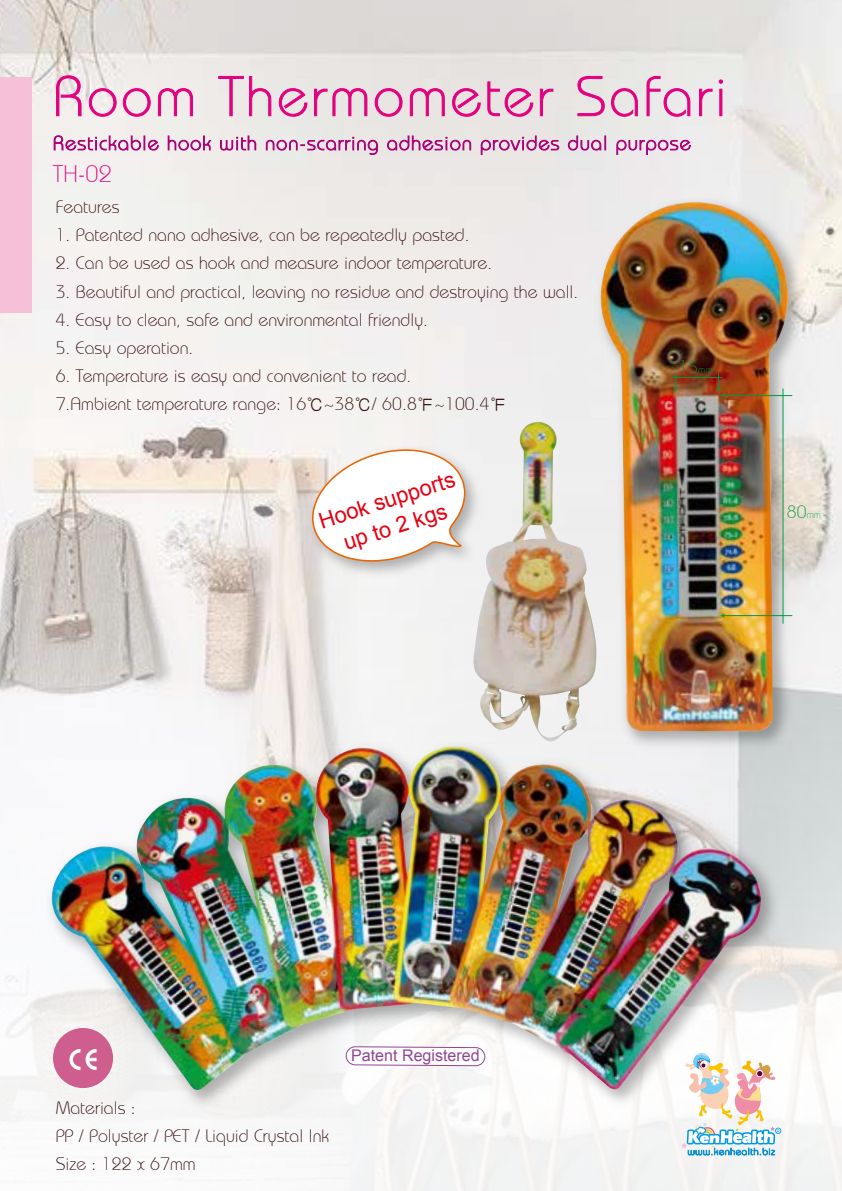
<style>
.page{position:relative;width:842px;height:1191px;background:#fff}
.page>*{position:absolute;margin:0;border:0;box-sizing:border-box;transform-origin:0 0}
.t1{font:300 56px "Brie";letter-spacing:.05em;color:#e4007f}
.t2{font:300 24px "Brie";color:#e4007f}
.t3{font:22px/27.4px "Arial";color:#e60012;text-align:center}
.t4{font:300 18px/28px "Brie";color:#2e0303}
.t5{font:300 18px "Brie";color:#094}
.t6{font:16px "Arial";color:#924495}
.t7{font:5px "Arial";color:#009ae3}
.s1{font-family:"Yen Round";font-weight:500}
.s2{font-size:10px}
</style>
<div class="page">
<img style="left:0;top:0;width:842px;height:1191px">
<img style="left:302px;top:439px;width:170px;height:144px">
<svg style="left:311px;top:448px;width:155px;height:114px"></svg>
<svg style="left:56px;top:75px;width:26px;height:41px"></svg>
<svg style="left:89px;top:88px;width:28px;height:29px"></svg>
<svg style="left:123px;top:88px;width:28px;height:29px"></svg>
<svg style="left:158px;top:88px;width:35px;height:28px"></svg>
<svg style="left:218px;top:76px;width:53px;height:40px;background:#eacad9"></svg>
<svg style="left:279px;top:88px;width:28px;height:29px"></svg>
<svg style="left:314px;top:88px;width:53px;height:28px"></svg>
<svg style="left:375px;top:88px;width:28px;height:29px"></svg>
<svg style="left:410px;top:88px;width:35px;height:28px"></svg>
<svg style="left:452px;top:88px;width:29px;height:29px"></svg>
<svg style="left:487px;top:81px;width:46px;height:36px;background:#e6bad0"></svg>
<svg style="left:540px;top:89px;width:13px;height:27px"></svg>
<svg style="left:577px;top:76px;width:28px;height:40px"></svg>
<svg style="left:611px;top:88px;width:27px;height:29px"></svg>
<svg style="left:646px;top:76px;width:44px;height:41px;background:#e9c5d8"></svg>
<svg style="left:699px;top:89px;width:13px;height:27px"></svg>
<svg style="left:719px;top:79px;width:4px;height:37px"></svg>
<div style="left:0;top:77px;width:32px;height:236px;background:#f6c1d8"></div>
<svg style="left:681px;top:1115px;width:100px;height:40px"></svg>
<svg style="left:54px;top:135px;width:105px;height:16px;background:#dba5c8"></svg>
<svg style="left:168px;top:135px;width:43px;height:16px"></svg>
<svg style="left:220px;top:135px;width:36px;height:16px"></svg>
<svg style="left:266px;top:137px;width:112px;height:18px;background:#dbb3cc"></svg>
<svg style="left:387px;top:135px;width:84px;height:16px"></svg>
<svg style="left:481px;top:135px;width:78px;height:20px;background:#d9b0ca"></svg>
<svg style="left:568px;top:135px;width:38px;height:16px"></svg>
<svg style="left:616px;top:140px;width:75px;height:15px"></svg>
<img style="left:40px;top:735px;width:746px;height:380px">
<img style="left:51px;top:743px;width:716px;height:352px">
<img style="left:590px;top:192px;width:220px;height:561px">
<img style="left:597px;top:202px;width:199px;height:529px">
<hr style="left:723px;top:395px;width:69px;height:1px;background:#094">
<hr style="left:723px;top:615px;width:69px;height:1px;background:#094">
<svg style="left:720px;top:613px;width:5px;height:5px"></svg>
<hr style="left:783px;top:388px;width:1px;height:235px;background:#094">
<svg style="left:673px;top:372px;width:5px;height:20px"></svg>
<svg style="left:716px;top:372px;width:9px;height:26px"></svg>
<hr style="left:672px;top:377px;width:50px;height:1px;background:#094">
<img style="left:472px;top:422px;width:126px;height:323px">
<svg style="left:345px;top:1046px;width:141px;height:19px"></svg>
<h1 class="t1" style="left:53px;top:71px;width:676px">Room Thermometer Safari</h1>
<h2 class="t2" style="left:53px;top:163px;width:61px">TH-02</h2>
<p class="t4" style="left:56px;top:194px;width:65px">Features</p>
<p class="t4" style="left:56px;top:222px;width:415px">1. Patented nano adhesive, can be repeatedly pasted.</p>
<p class="t4" style="left:56px;top:250px;width:438px">2. Can be used as hook and measure indoor temperature.</p>
<p class="t4" style="left:56px;top:278px;width:524px">3. Beautiful and practical, leaving no residue and destroying the wall.</p>
<p class="t4" style="left:56px;top:306px;width:374px">4. Easy to clean, safe and environmental friendly.</p>
<p class="t4" style="left:56px;top:334px;width:139px">5. Easy operation.</p>
<p class="t4" style="left:56px;top:362px;width:453px">6. Temperature is easy and convenient to read.<br>7.Ambient temperature range: 16<span class="s1">℃</span>~38<span class="s1">℃</span>/ 60.8<span class="s1">℉</span>~100.4<span class="s1">℉</span></p>
<p class="t3" style="left:315px;top:509px;width:143px;rotate:-18deg">Hook supports up to 2 kgs</p>
<p class="t5" style="left:678px;top:358px;width:35px">15<span class="s2">mm</span></p>
<p class="t5" style="left:787px;top:503px;width:35px">80<span class="s2">mm</span></p>
<p class="t4" style="left:56px;top:1095px;width:275px">Materials :<br>PP / Polyster / PET / Liquid Crystal Ink<br>Size : 122 x 67mm</p>
<p class="t6" style="left:351px;top:1045px;width:130px">Patent Registered</p>
<p class="t7" style="left:776px;top:1127px;width:5px">R</p>
</div>
